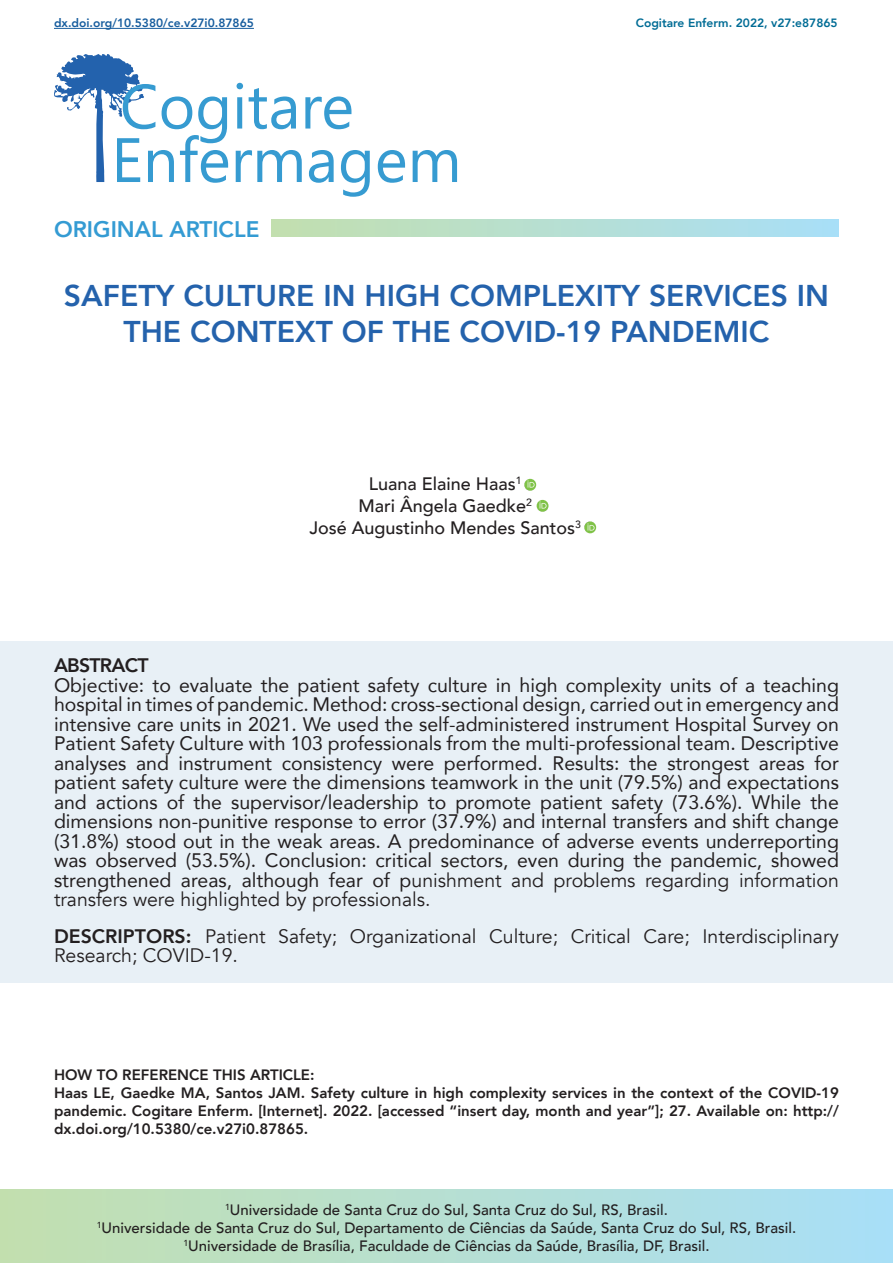
<style>
.page{position:relative;width:893px;height:1263px;background:#fff}
.page>*{position:absolute;margin:0;border:0;box-sizing:border-box;transform-origin:0 0}
.t1{font:800 30px/36px "Avenir";color:#2462ac;text-align:center}
.t2{font:800 22.5px "Avenir";color:#349bd3}
.TEXTO{font:19.5px/19.5px "Avenir";color:#231f20;text-align:justify}
.TEXTO-2{font:19.5px/19.5px "Avenir";color:#231f20}
.t3{font:800 19.5px "Avenir";letter-spacing:-.04em;color:#231f20}
.t4{font:500 18px "Avenir";color:#231f20}
.t5{font:800 15px/18px "Avenir";color:#231f20;text-align:justify}
.t6{font:500 15px "Avenir";color:#231f20}
.t7{font:500 12px/18.6px "Avenir";color:#231f20;text-align:center}
.t8{font:800 12px "Avenir";color:#175d9e}
.t9{font:800 12px "Avenir";color:#006c95}
.s1{font-style:inherit}
.s2{font-weight:800}
</style>
<div class="page">
<svg style="left:0;top:1260px;width:893px;height:3px;background:#b6dfd2"></svg>
<svg style="left:236px;top:150px;width:66px;height:32px"></svg>
<svg style="left:309px;top:150px;width:25px;height:33px"></svg>
<svg style="left:341px;top:150px;width:29px;height:47px"></svg>
<svg style="left:378px;top:150px;width:27px;height:33px"></svg>
<svg style="left:413px;top:150px;width:44px;height:32px"></svg>
<svg style="left:54px;top:54px;width:174px;height:129px"></svg>
<svg style="left:237px;top:83px;width:6px;height:46px"></svg>
<svg style="left:249px;top:88px;width:47px;height:41px"></svg>
<svg style="left:305px;top:97px;width:46px;height:32px"></svg>
<div style="left:271px;top:220px;width:568px;height:16px;background:linear-gradient(to right,#c3dfae,#a9dff7)"></div>
<div style="left:0;top:641px;width:893px;height:341px;background:#e8f0f6"></div>
<hr style="left:54px;top:28px;width:200px;height:1px;background:#175d9e">
<div style="left:0;top:1189px;width:893px;height:71px;background:linear-gradient(to right,#c3dfae,#a9dff7)"></div>
<svg style="left:524px;top:479px;width:12px;height:12px"></svg>
<svg style="left:537px;top:500px;width:11px;height:12px"></svg>
<svg style="left:584px;top:521px;width:12px;height:12px"></svg>
<p class="t8" style="left:54px;top:12px;width:201px">dx.doi.org/10.5380/ce.v27i0.87865</p>
<p class="t2" style="left:54px;top:209px;width:207px">ORIGINAL ARTICLE</p>
<p class="t9" style="left:636px;top:12px;width:203px">Cogitare Enferm. 2022, v27:e87865</p>
<p class="t1" style="left:64px;top:276px;width:766px">SAFETY CULTURE IN HIGH COMPLEXITY SERVICES IN<br>THE CONTEXT OF THE COVID-19 PANDEMIC</p>
<p class="t4" style="left:369px;top:469px;width:154px">Luana Elaine Haas<sup>1</sup></p>
<p class="t4" style="left:358px;top:490px;width:175px">Mari Ângela Gaedke<sup>2</sup></p>
<p class="t4" style="left:309px;top:512px;width:273px">José Augustinho Mendes Santos<sup>3</sup></p>
<p class="t3" style="left:54px;top:648px;width:96px">ABSTRACT</p>
<p class="TEXTO" style="left:54px;top:675px;width:786px">Objective: to evaluate the patient safety culture in high complexity units of a teaching hospital in times of pandemic. Method: cross-sectional design, carried out in emergency and intensive care units in 2021. We used the self-administered instrument Hospital Survey on Patient Safety Culture with 103 professionals from the multi-professional team. Descriptive analyses and instrument consistency were performed. Results: the strongest areas for patient safety culture were the dimensions teamwork in the unit (79.5%) and expectations and actions of the supervisor/leadership to promote patient safety (73.6%). While the dimensions non-punitive response to error (37.9%) and internal transfers and shift change (31.8%) stood out in the weak areas. A predominance of adverse events underreporting was observed (53.5%). Conclusion: critical sectors, even during the pandemic, showed strengthened areas, although fear of p<span class="s1">unishment and problems regarding information transfers were highlighted by professionals.</span></p>
<p class="TEXTO-2" style="left:54px;top:927px;width:786px"><span class="s2">DESCRIPTORS:</span> Patient Safety; Organizational Culture; Critical Care; Interdisciplinary<br>Research; COVID-19.</p>
<p class="t5" style="left:54px;top:1064px;width:262px">HOW TO REFERENCE THIS ARTICLE:</p>
<p class="t5" style="left:54px;top:1082px;width:786px">Haas LE, Gaedke MA, Santos JAM. Safety culture in high complexity services in the context of the COVID-19 pandemic. Cogitare Enferm. [Internet]. 2022. [accessed “insert day, month and year”]; 27. Available on: http:// dx.doi.org/10.5380/ce.v27i0.87865.</p>
<p class="t6" style="left:225px;top:1197px;width:444px"><sup>1</sup>Universidade de Santa Cruz do Sul, Santa Cruz do Sul, RS, Brasil.</p>
<p class="t6" style="left:97px;top:1215px;width:701px"><sup>1</sup>Universidade de Santa Cruz do Sul, Departamento de Ciências da Saúde, Santa Cruz do Sul, RS, Brasil.</p>
<p class="t6" style="left:183px;top:1233px;width:528px"><sup>1</sup>Universidade de Brasília, Faculdade de Ciências da Saúde, Brasília, DF, Brasil.</p>
<p class="t7" style="left:220px;top:1216px;width:455px">Safety culture in high complexity services in the context of the COVID-19 pandemic<br>Haas LE, Gaedke MA, Santos JAM</p>
</div>
